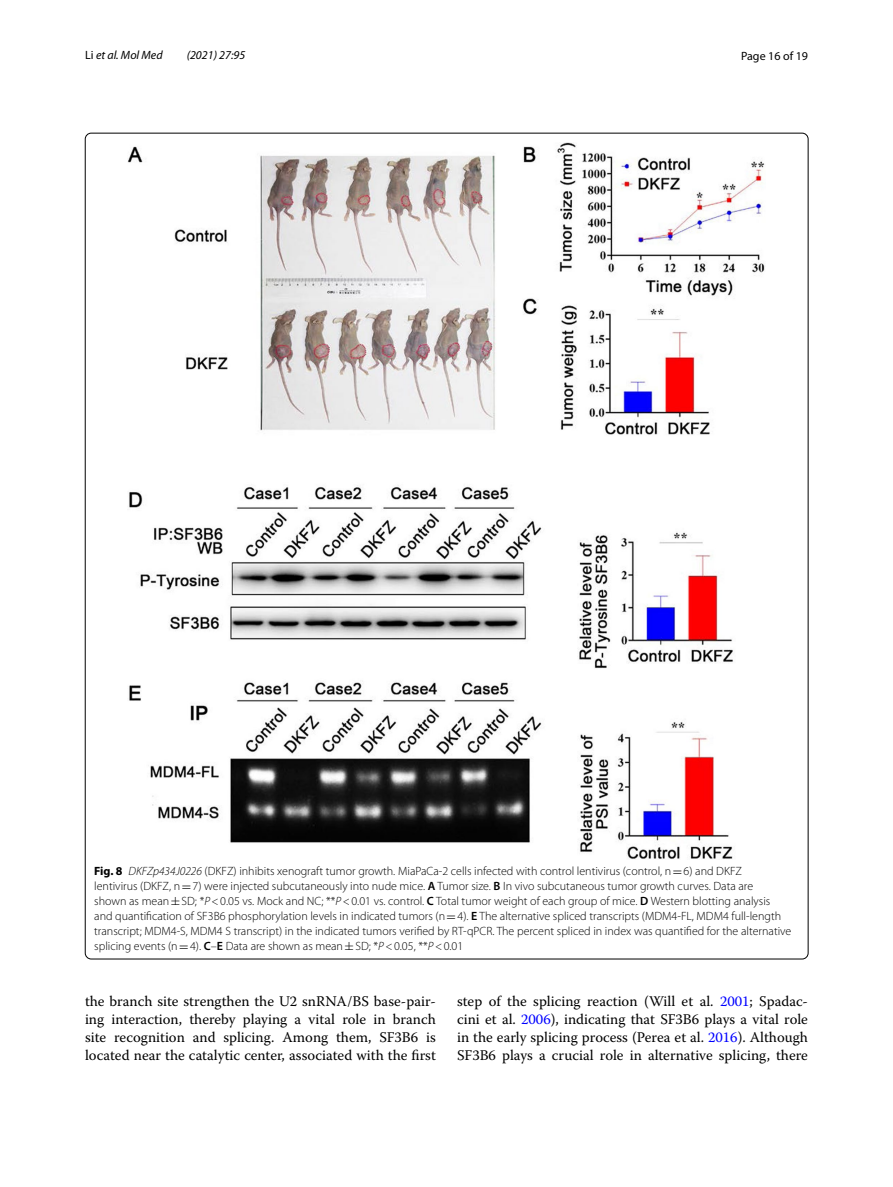
<style>
.page{position:relative;width:893px;height:1187px;background:#fff}
.page>*{position:absolute;margin:0;border:0;box-sizing:border-box;transform-origin:0 0}
.t1{font:14.7px/18px "Warnock Pro";color:#000;text-align:justify}
.t2{font:300 12px/15px "Myriad Pro";color:#000}
.t3{font:italic 12px "Myriad Pro";color:#000}
.t4{font:12px "Myriad Pro";color:#000}
.s1{font-style:normal}
.s2{font-weight:700}
.s3{font-style:italic}
.s4{font-family:"MTSY";font-weight:400}
.s5{font-weight:600}
.s6{color:#00f}
</style>
<div class="page">
<img style="left:128px;top:142px;width:637px;height:717px">
<p class="t3" style="left:85px;top:48px;width:79px"><span class="s1">Li</span> et al. Mol Med</p>
<p class="t3" style="left:187px;top:48px;width:60px">(2021) 27:95</p>
<p class="t4" style="left:741px;top:48px;width:68px">Page 16 of 19</p>
<p class="t2" style="left:94px;top:863px;width:699px"><span class="s2">Fig. 8</span> <span class="s3">DKFZp434J0226</span> (DKFZ) inhibits xenograft tumor growth. MiaPaCa-2 cells infected with control lentivirus (control, n<span class="s4">=</span>6) and DKFZ<br>lentivirus (DKFZ, n<span class="s4">=</span>7) were injected subcutaneously into nude mice. <span class="s5">A</span> Tumor size. <span class="s5">B</span> In vivo subcutaneous tumor growth curves. Data are<br>shown as mean<span class="s4">±</span>SD; *<span class="s3">P</span>&lt;0.05 vs. Mock and NC; **<span class="s3">P</span>&lt;0.01 vs. control. <span class="s5">C</span> Total tumor weight of each group of mice. <span class="s5">D</span> Western blotting analysis and quantification of SF3B6 phosphorylation levels in indicated tumors (n<span class="s4">=</span>4). <span class="s5">E</span> The alternative spliced transcripts (MDM4-FL, MDM4 full-length transcript; MDM4-S, MDM4 S transcript) in the indicated tumors verified by RT-qPCR. The percent spliced in index was quantified for the alternative splicing events (n<span class="s4">=</span>4). <span class="s5">C</span>–<span class="s5">E</span> Data are shown as mean<span class="s4">±</span>SD; *<span class="s3">P</span>&lt;0.05, **<span class="s3">P</span>&lt;0.01</p>
<p class="t1" style="left:85px;top:991px;width:352px">the branch site strengthen the U2 snRNA/BS base-pair&shy;ing interaction, thereby playing a vital role in branch site recognition and splicing. Among them, SF3B6 is located near the catalytic center, associated with the first</p>
<p class="t1" style="left:457px;top:991px;width:352px">step of the splicing reaction (Will et al. <span class="s6">2001</span>; Spadac&shy;cini et al. <span class="s6">2006</span>), indicating that SF3B6 plays a vital role in the early splicing process (Perea et al. <span class="s6">2016</span>). Although SF3B6 plays a crucial role in alternative splicing, there</p>
</div>
